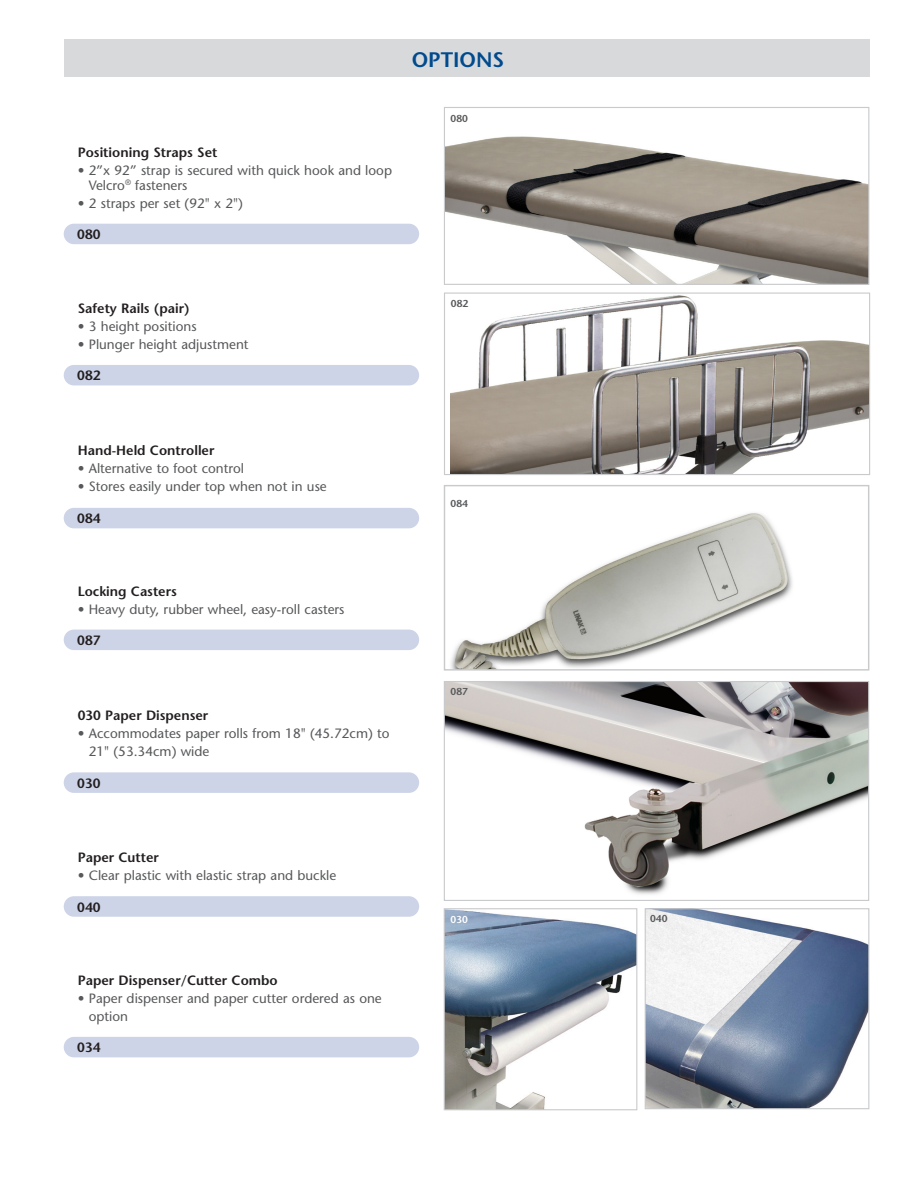
<style>
.page{position:relative;width:918px;height:1188px;background:#fff}
.page>*{position:absolute;margin:0;border:0;box-sizing:border-box;transform-origin:0 0}
.t1{font:600 21px "Stone Sans Std";color:#004a8d}
.t2{font:500 13.5px/18px "Stone Sans Std";color:#57585a}
.t3{font:600 13.5px "Stone Sans Std";color:#231f20}
.t4{font:600 10.05px "Stone Sans Std";color:#57585a}
.t5{font:600 10.05px "Stone Sans Std";color:#fff}
</style>
<div class="page">
<img style="left:446px;top:136px;width:421px;height:147px">
<div style="left:444px;top:107px;width:425px;height:178px;border:1px solid #c9cacc"></div>
<img style="left:451px;top:295px;width:417px;height:178px">
<div style="left:444px;top:293px;width:426px;height:182px;border:1px solid #c9cacc"></div>
<img style="left:446px;top:910px;width:189px;height:198px">
<div style="left:444px;top:908px;width:193px;height:202px;border:1px solid #c9cacc"></div>
<img style="left:647px;top:910px;width:220px;height:197px">
<div style="left:645px;top:908px;width:224px;height:201px;border:1px solid #c9cacc"></div>
<img style="left:451px;top:513px;width:341px;height:156px">
<div style="left:444px;top:485px;width:425px;height:186px;border:1px solid #c9cacc"></div>
<img style="left:446px;top:683px;width:421px;height:212px">
<div style="left:444px;top:681px;width:425px;height:220px;border:1px solid #c9cacc"></div>
<div style="left:64px;top:39px;width:805px;height:38px;background:#d8d9db"></div>
<div style="left:64px;top:224px;width:355px;height:20px;background:#cdd4e7;border-radius:10px"></div>
<div style="left:64px;top:365px;width:355px;height:20px;background:#cdd4e7;border-radius:10px"></div>
<div style="left:64px;top:508px;width:355px;height:20px;background:#cdd4e7;border-radius:10px"></div>
<div style="left:64px;top:630px;width:355px;height:20px;background:#cdd4e7;border-radius:10px"></div>
<div style="left:64px;top:772px;width:355px;height:21px;background:#cdd4e7;border-radius:10px"></div>
<div style="left:64px;top:896px;width:355px;height:21px;background:#cdd4e7;border-radius:10px"></div>
<div style="left:64px;top:1037px;width:355px;height:20px;background:#cdd4e7;border-radius:10px"></div>
<p class="t3" style="left:78px;top:144px;width:141px">Positioning Straps Set</p>
<p class="t2" style="left:89px;top:163px;width:305px;line-height:15px;text-indent:-11px">• 2”x 92” strap is secured with quick hook and loop<br>Velcro<sup>®</sup> fasteners</p>
<p class="t2" style="left:78px;top:194px;width:167px">• 2 straps per set (92" x 2")</p>
<p class="t3" style="left:77px;top:226px;width:25px">080</p>
<p class="t1" style="left:412px;top:47px;width:94px">OPTIONS</p>
<p class="t4" style="left:451px;top:112px;width:19px">080</p>
<p class="t3" style="left:78px;top:300px;width:113px">Safety Rails (pair)</p>
<p class="t2" style="left:78px;top:317px;width:120px">• 3 height positions</p>
<p class="t2" style="left:78px;top:335px;width:172px">• Plunger height adjustment</p>
<p class="t3" style="left:77px;top:367px;width:25px">082</p>
<p class="t4" style="left:451px;top:298px;width:19px">082</p>
<p class="t3" style="left:78px;top:443px;width:138px">Hand-Held Controller</p>
<p class="t2" style="left:78px;top:460px;width:168px">• Alternative to foot control</p>
<p class="t2" style="left:78px;top:478px;width:251px">• Stores easily under top when not in use</p>
<p class="t3" style="left:77px;top:510px;width:25px">084</p>
<p class="t3" style="left:78px;top:583px;width:101px">Locking Casters</p>
<p class="t2" style="left:78px;top:601px;width:268px">• Heavy duty, rubber wheel, easy-roll casters</p>
<p class="t3" style="left:77px;top:632px;width:25px">087</p>
<p class="t3" style="left:78px;top:707px;width:132px">030 Paper Dispenser</p>
<p class="t2" style="left:89px;top:725px;width:302px;text-indent:-11px">• Accommodates paper rolls from 18" (45.72cm) to<br>21" (53.34cm) wide</p>
<p class="t3" style="left:77px;top:775px;width:25px">030</p>
<p class="t3" style="left:78px;top:849px;width:83px">Paper Cutter</p>
<p class="t2" style="left:78px;top:867px;width:260px">• Clear plastic with elastic strap and buckle</p>
<p class="t3" style="left:77px;top:899px;width:25px">040</p>
<p class="t3" style="left:78px;top:972px;width:202px">Paper Dispenser/Cutter Combo</p>
<p class="t2" style="left:89px;top:989px;width:295px;text-indent:-11px">• Paper dispenser and paper cutter ordered as one option</p>
<p class="t3" style="left:77px;top:1039px;width:25px">034</p>
<p class="t4" style="left:451px;top:497px;width:19px">084</p>
<p class="t4" style="left:451px;top:686px;width:19px">087</p>
<p class="t5" style="left:451px;top:914px;width:19px">030</p>
<p class="t4" style="left:650px;top:912px;width:19px">040</p>
</div>
